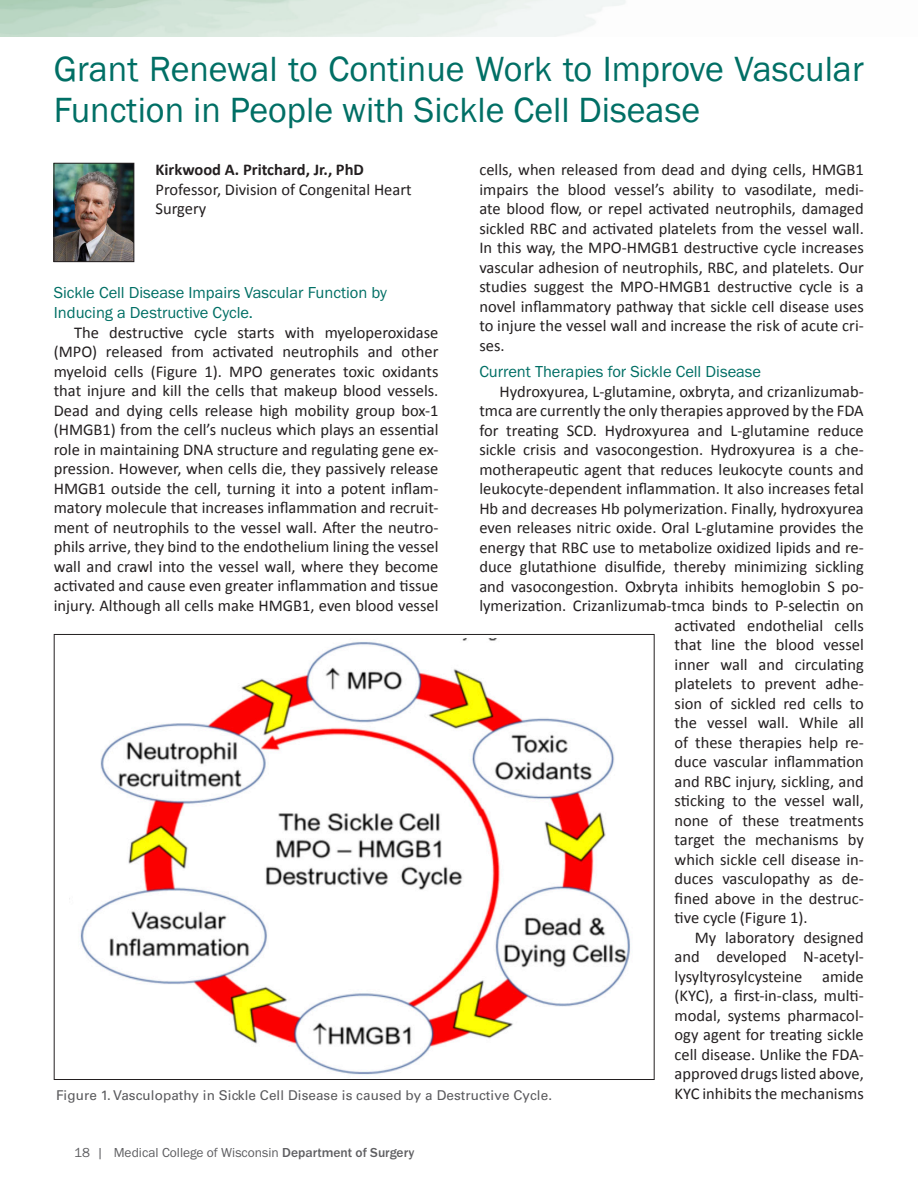
<style>
.page{position:relative;width:918px;height:1188px;background:#fff}
.page>*{position:absolute;margin:0;border:0;box-sizing:border-box;transform-origin:0 0}
.headline{font:36px/40.5px "Franklin Gothic";color:#006f65}
.t1{font:16.5px/19.5px "Calibri";color:#231f20;text-align:justify}
.subhead{font:16.5px/19.8px "Franklin Gothic URW Boo";color:#006f65}
.t2{font:700 16.5px "Calibri";color:#231f20}
.Photo_cutline{font:13.5px "Univers LT Std";letter-spacing:.005em;color:#5a5a5d}
.t3{font:13.5px "Franklin Gothic URW Boo";color:#5f5f62}
.s1{font-family:"Franklin Gothic URW";font-weight:500}
</style>
<div class="page">
<img style="left:56px;top:165px;width:76px;height:95px">
<div style="left:54px;top:163px;width:80px;height:99px;border:1px solid #231f20"></div>
<img style="left:69px;top:639px;width:561px;height:436px">
<p class="headline" style="left:54px;top:50px;width:812px">Grant Renewal to Continue Work to Improve Vascular<br>Function in People with Sickle Cell Disease</p>
<p class="t2" style="left:156px;top:158px;width:210px">Kirkwood A. Pritchard, Jr., PhD</p>
<p class="t1" style="left:156px;top:179px;width:258px">Professor, Division of Congenital Heart<br>Surgery</p>
<p class="t1" style="left:479px;top:160px;width:386px">cells, when released from dead and dying cells, HMGB1 impairs the blood vessel’s ability to vasodilate, medi&shy;ate blood flow, or repel activated neutrophils, damaged sickled RBC and activated platelets from the vessel wall.<br>In this way, the MPO-HMGB1 destructive cycle increases vascular adhesion of neutrophils, RBC, and platelets. Our studies suggest the MPO-HMGB1 destructive cycle is a novel inflammatory pathway that sickle cell disease uses to injure the vessel wall and increase the risk of acute cri&shy;ses.</p>
<p class="subhead" style="left:479px;top:362px;width:283px">Current Therapies for Sickle Cell Disease</p>
<p class="t1" style="left:500px;top:381px;width:366px">Hydroxyurea, L-glutamine, oxbryta, and crizanlizumab-</p>
<p class="t1" style="left:479px;top:401px;width:386px">tmca are currently the only therapies approved by the FDA</p>
<p class="t1" style="left:479px;top:420px;width:386px">for treating SCD. Hydroxyurea and L-glutamine reduce</p>
<p class="t1" style="left:479px;top:440px;width:386px">sickle crisis and vasocongestion. Hydroxyurea is a che-</p>
<p class="t1" style="left:479px;top:459px;width:386px">motherapeutic agent that reduces leukocyte counts and</p>
<p class="t1" style="left:479px;top:479px;width:386px">leukocyte-dependent inflammation. It also increases fetal</p>
<p class="t1" style="left:479px;top:498px;width:386px">Hb and decreases Hb polymerization. Finally, hydroxyurea</p>
<p class="t1" style="left:479px;top:518px;width:386px">even releases nitric oxide. Oral L-glutamine provides the</p>
<p class="t1" style="left:479px;top:537px;width:386px">energy that RBC use to metabolize oxidized lipids and re-</p>
<p class="t1" style="left:479px;top:557px;width:386px">duce glutathione disulfide, thereby minimizing sickling</p>
<p class="t1" style="left:479px;top:576px;width:386px">and vasocongestion. Oxbryta inhibits hemoglobin S po-</p>
<p class="t1" style="left:479px;top:596px;width:386px">lymerization. Crizanlizumab-tmca binds to P-selectin on</p>
<p class="t1" style="left:675px;top:615px;width:191px">activated endothelial cells</p>
<p class="t1" style="left:675px;top:635px;width:191px">that line the blood vessel</p>
<p class="t1" style="left:675px;top:654px;width:191px">inner wall and circulating</p>
<p class="t1" style="left:675px;top:674px;width:191px">platelets to prevent adhe-</p>
<p class="t1" style="left:675px;top:693px;width:191px">sion of sickled red cells to</p>
<p class="t1" style="left:675px;top:713px;width:191px">the vessel wall. While all</p>
<p class="t1" style="left:675px;top:732px;width:191px">of these therapies help re-</p>
<p class="t1" style="left:675px;top:752px;width:191px">duce vascular inflammation</p>
<p class="t1" style="left:675px;top:771px;width:191px">and RBC injury, sickling, and</p>
<p class="t1" style="left:675px;top:791px;width:191px">sticking to the vessel wall,</p>
<p class="t1" style="left:675px;top:810px;width:191px">none of these treatments</p>
<p class="t1" style="left:675px;top:830px;width:191px">target the mechanisms by</p>
<p class="t1" style="left:675px;top:849px;width:191px">which sickle cell disease in-</p>
<p class="t1" style="left:675px;top:869px;width:191px">duces vasculopathy as de-</p>
<p class="t1" style="left:675px;top:888px;width:191px">fined above in the destruc-</p>
<p class="t1" style="left:675px;top:908px;width:135px">tive cycle (Figure 1).</p>
<p class="t1" style="left:675px;top:927px;width:191px;text-indent:20px">My laboratory designed and developed N-acetyl&shy;lysyltyrosylcysteine amide (KYC), a first-in-class, multi&shy;modal, systems pharmacol&shy;ogy agent for treating sickle cell disease. Unlike the FDA&shy;approved drugs listed above,</p>
<p class="Photo_cutline" style="left:56px;top:1088px;width:498px">Figure 1. Vasculopathy in Sickle Cell Disease is caused by a Destructive Cycle.</p>
<p class="t1" style="left:675px;top:1083px;width:191px">KYC inhibits the mechanisms</p>
<p class="subhead" style="left:54px;top:283px;width:335px">Sickle Cell Disease Impairs Vascular Function by<br>Inducing a Destructive Cycle.</p>
<p class="t1" style="left:54px;top:322px;width:386px;text-indent:20px">The destructive cycle starts with myeloperoxidase (MPO) released from activated neutrophils and other myeloid cells (Figure 1). MPO generates toxic oxidants that injure and kill the cells that makeup blood vessels.<br>Dead and dying cells release high mobility group box-1 (HMGB1) from the cell’s nucleus which plays an essential role in maintaining DNA structure and regulating gene ex&shy;pression. However, when cells die, they passively release HMGB1 outside the cell, turning it into a potent inflam&shy;matory molecule that increases inflammation and recruit&shy;ment of neutrophils to the vessel wall. After the neutro&shy;phils arrive, they bind to the endothelium lining the vessel wall and crawl into the vessel wall, where they become activated and cause even greater inflammation and tissue injury. Although all cells make HMGB1, even blood vessel</p>
<p class="t3" style="left:74px;top:1144px;width:342px">18 | Medical College of Wisconsin <span class="s1">Department of Surgery</span></p>
</div>
